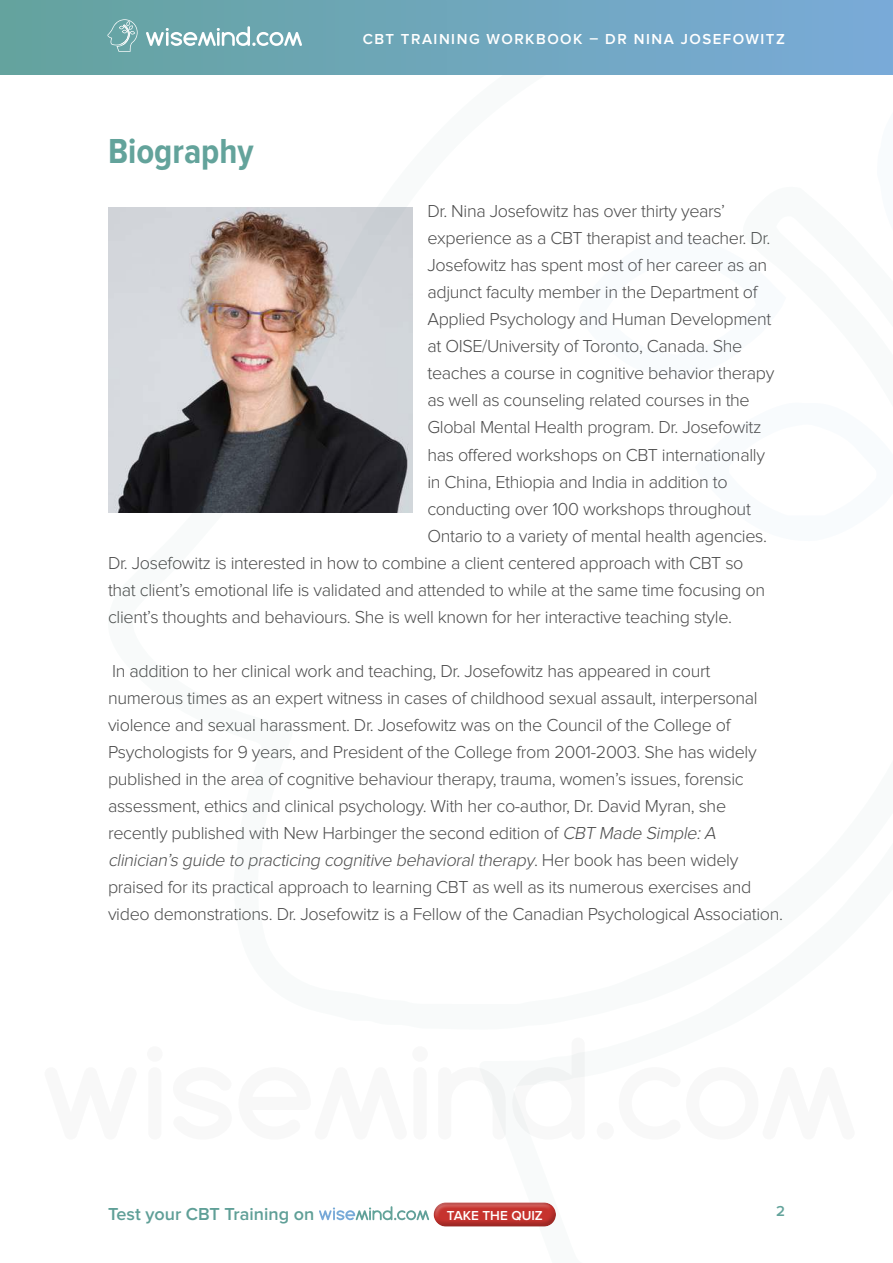
<style>
.page{position:relative;width:893px;height:1263px;background:#fff}
.page>*{position:absolute;margin:0;border:0;box-sizing:border-box;transform-origin:0 0}
.t1{font:700 36px "Proxima Nova Cond";color:#63a39b}
.t2{font:300 18px/27px "Proxima Nova";letter-spacing:-.02em;color:#4c4c4c}
.t3{font:600 18px "Proxima Nova";color:#5f9f97}
.t4{font:600 15px "Proxima Nova";letter-spacing:.1em;color:#fff}
.t5{font:600 15px "Proxima Nova";color:#63a39b}
.t6{font:600 13.5px "Proxima Nova";color:#fff}
.s1{font-style:italic}
</style>
<div class="page">
<svg style="left:108px;top:207px;width:305px;height:306px"></svg>
<svg style="left:480px;top:1068px;width:26px;height:67px"></svg>
<svg style="left:512px;top:1052px;width:73px;height:82px"></svg>
<svg style="left:319px;top:1206px;width:106px;height:15px"></svg>
<svg style="left:427px;top:1202px;width:124px;height:19px"></svg>
<svg style="left:430px;top:1205px;width:126px;height:22px;fill:#c6332e"></svg>
<img style="left:0;top:0;width:893px;height:75px">
<svg style="left:146px;top:26px;width:156px;height:20px"></svg>
<svg style="left:107px;top:19px;width:31px;height:33px"></svg>
<h1 class="t1" style="left:108px;top:136px;width:147px">Biography</h1>
<p class="t4" style="left:363px;top:32px;width:424px">CBT TRAINING WORKBOOK – DR NINA JOSEFOWITZ</p>
<p class="t2" style="left:427px;top:199px;width:299px">Dr. Nina Josefowitz has over thirty years’</p>
<p class="t2" style="left:427px;top:226px;width:344px">experience as a CBT therapist and teacher. Dr.</p>
<p class="t2" style="left:427px;top:253px;width:341px">Josefowitz has spent most of her career as an</p>
<p class="t2" style="left:427px;top:280px;width:332px">adjunct faculty member in the Department of</p>
<p class="t2" style="left:427px;top:307px;width:345px">Applied Psychology and Human Development</p>
<p class="t2" style="left:427px;top:334px;width:317px">at OISE/University of Toronto, Canada. She</p>
<p class="t2" style="left:427px;top:361px;width:348px">teaches a course in cognitive behavior therapy</p>
<p class="t2" style="left:427px;top:388px;width:324px">as well as counseling related courses in the</p>
<p class="t2" style="left:427px;top:415px;width:336px">Global Mental Health program. Dr. Josefowitz</p>
<p class="t2" style="left:427px;top:442px;width:339px">has offered workshops on CBT internationally</p>
<p class="t2" style="left:427px;top:469px;width:302px">in China, Ethiopia and India in addition to</p>
<p class="t2" style="left:427px;top:496px;width:325px">conducting over 100 workshops throughout</p>
<p class="t2" style="left:427px;top:523px;width:341px">Ontario to a variety of mental health agencies.</p>
<p class="t2" style="left:108px;top:550px;width:637px">Dr. Josefowitz is interested in how to combine a client centered approach with CBT so</p>
<p class="t2" style="left:108px;top:577px;width:659px">that client’s emotional life is validated and attended to while at the same time focusing on</p>
<p class="t2" style="left:108px;top:604px;width:625px">client’s thoughts and behaviours. She is well known for her interactive teaching style.</p>
<p class="t2" style="left:108px;top:658px;width:677px">In addition to her clinical work and teaching, Dr. Josefowitz has appeared in court numerous times as an expert witness in cases of childhood sexual assault, interpersonal violence and sexual harassment. Dr. Josefowitz was on the Council of the College of Psychologists for 9 years, and President of the College from 2001-2003. She has widely published in the area of cognitive behaviour therapy, trauma, women’s issues, forensic assessment, ethics and clinical psychology. With her co-author, Dr. David Myran, she recently published with New Harbinger the second edition of <span class="s1">CBT Made Simple:A clinician’s guide to practicing cognitive behavioraltherapy</span>. H e r b o o k h a s b e e n w i d e l y praised for its practical approach to learning CBT as well as its numerous exercises and video demonstrations. Dr. Josefowitz is a Fellow of the Canadian Psychological Association.</p>
<p class="t3" style="left:108px;top:1207px;width:208px">Test your CBT Training on</p>
<p class="t6" style="left:447px;top:1209px;width:97px">TAKE THE QUIZ</p>
<p class="t5" style="left:776px;top:1205px;width:10px">2</p>
</div>
